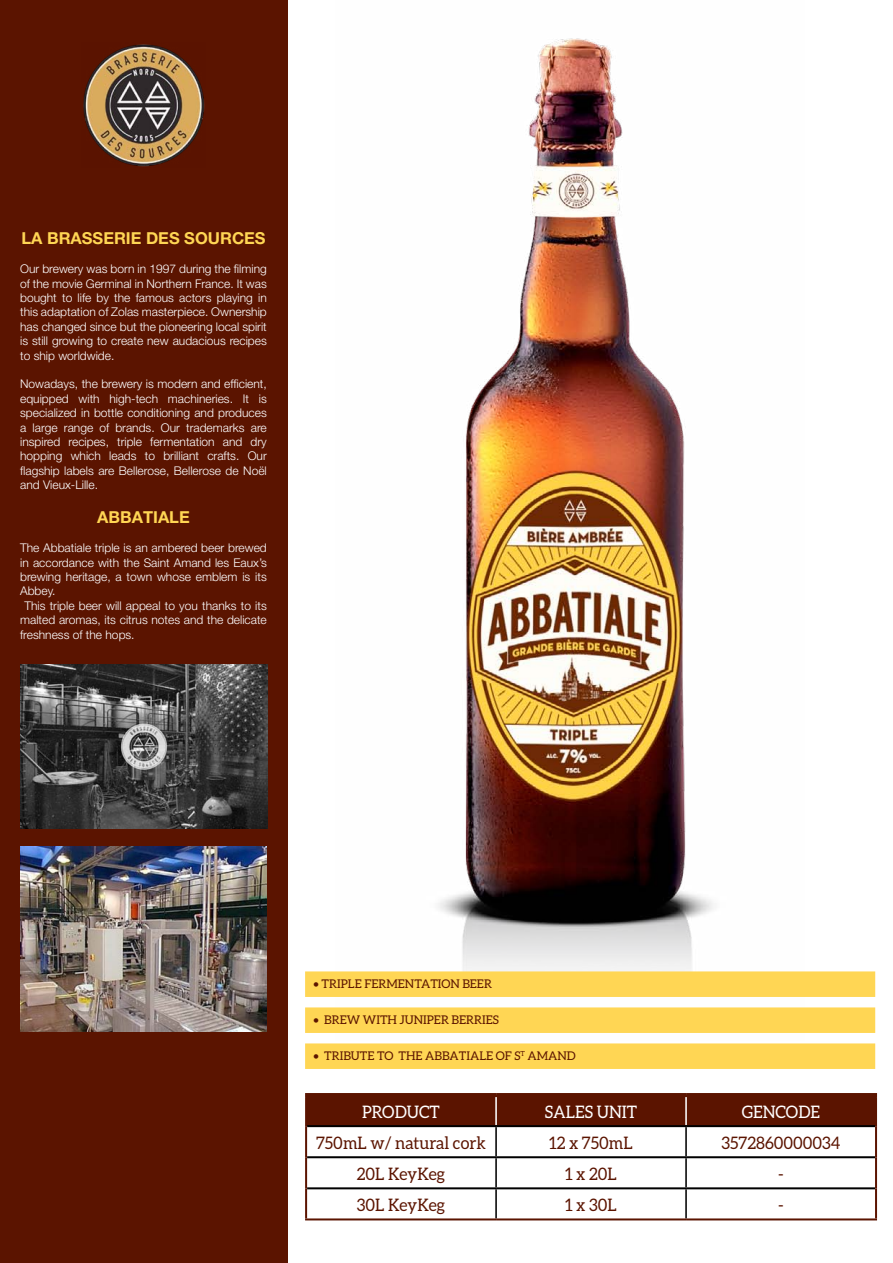
<style>
.page{position:relative;width:893px;height:1263px;background:#fff}
.page>*{position:absolute;margin:0;border:0;box-sizing:border-box;transform-origin:0 0}
.t1{font:17.25px "Aleo";color:#5b1400;scale:.95 1}
.t2{font:17.25px "Aleo";color:#fff;scale:.95 1}
.t3{font:700 16.5px "Helvetica Neue LT Pro";color:#ffd654}
.t4{font:300 12px/14.4px "Helvetica Neue LT Pro";color:#fff;text-align:justify}
.t5{font:12px "Aleo";color:#5b1400}
</style>
<div class="page">
<img style="left:438px;top:38px;width:275px;height:933px">
<div style="left:0;top:0;width:287px;height:1263px;background:#5b1400"></div>
<div style="left:307px;top:1097px;width:568px;height:28px;background:#5b1400"></div>
<svg style="left:307px;top:1127px;width:568px;height:91px"></svg>
<hr style="left:495px;top:1127px;width:2px;height:29px;background:#000">
<hr style="left:685px;top:1127px;width:2px;height:29px;background:#000">
<hr style="left:495px;top:1158px;width:2px;height:29px;background:#000">
<hr style="left:685px;top:1158px;width:2px;height:29px;background:#000">
<hr style="left:495px;top:1189px;width:2px;height:29px;background:#000">
<hr style="left:685px;top:1189px;width:2px;height:29px;background:#000">
<hr style="left:495px;top:1097px;width:2px;height:28px;background:#fff">
<hr style="left:685px;top:1097px;width:2px;height:28px;background:#fff">
<hr style="left:307px;top:1125px;width:189px;height:2px;background:#000">
<hr style="left:496px;top:1125px;width:190px;height:2px;background:#000">
<hr style="left:686px;top:1125px;width:189px;height:2px;background:#000">
<hr style="left:307px;top:1156px;width:189px;height:2px;background:#000">
<hr style="left:496px;top:1156px;width:190px;height:2px;background:#000">
<hr style="left:686px;top:1156px;width:189px;height:2px;background:#000">
<hr style="left:307px;top:1187px;width:189px;height:2px;background:#000">
<hr style="left:496px;top:1187px;width:190px;height:2px;background:#000">
<hr style="left:686px;top:1187px;width:189px;height:2px;background:#000">
<hr style="left:305px;top:1097px;width:2px;height:29px;background:#5b1400">
<hr style="left:305px;top:1093px;width:191px;height:4px;background:#5b1400">
<hr style="left:496px;top:1093px;width:190px;height:4px;background:#5b1400">
<hr style="left:686px;top:1093px;width:191px;height:4px;background:#5b1400">
<hr style="left:875px;top:1097px;width:2px;height:29px;background:#5b1400">
<hr style="left:305px;top:1126px;width:2px;height:31px;background:#5b1400">
<hr style="left:305px;top:1157px;width:2px;height:31px;background:#5b1400">
<hr style="left:875px;top:1126px;width:2px;height:31px;background:#5b1400">
<hr style="left:875px;top:1157px;width:2px;height:31px;background:#5b1400">
<hr style="left:305px;top:1188px;width:2px;height:30px;background:#5b1400">
<hr style="left:305px;top:1218px;width:191px;height:2px;background:#5b1400">
<hr style="left:496px;top:1218px;width:190px;height:2px;background:#5b1400">
<hr style="left:875px;top:1188px;width:2px;height:30px;background:#5b1400">
<hr style="left:686px;top:1218px;width:191px;height:2px;background:#5b1400">
<div style="left:305px;top:971px;width:570px;height:26px;background:#ffd654"></div>
<div style="left:305px;top:1007px;width:570px;height:26px;background:#ffd654"></div>
<div style="left:305px;top:1043px;width:570px;height:26px;background:#ffd654"></div>
<img style="left:83px;top:44px;width:122px;height:123px">
<img style="left:20px;top:846px;width:247px;height:185px">
<img style="left:20px;top:664px;width:247px;height:164px">
<h2 class="t3" style="left:21px;top:228px;width:246px">LA BRASSERIE DES SOURCES</h2>
<p class="t4" style="left:20px;top:261px;width:248px">Our brewery was born in 1997 during the filming of the movie Germinal in Northern France. It was bought to life by the famous actors playing in this adaptation of Zolas masterpiece. Ownership has changed since but the pioneering local spirit is still growing to create new audacious recipes to ship worldwide.</p>
<p class="t4" style="left:20px;top:377px;width:248px">Nowadays, the brewery is modern and efficient, equipped with high-tech machineries. It is specialized in bottle conditioning and produces a large range of brands. Our trademarks are inspired recipes, triple fermentation and dry hopping which leads to brilliant crafts. Our flagship labels are Bellerose, Bellerose de Noël and Vieux-Lille.</p>
<h2 class="t3" style="left:97px;top:507px;width:13px">ABBA</h2>
<h2 class="t3" style="left:143px;top:507px;width:46px">TIALE</h2>
<p class="t4" style="left:20px;top:540px;width:248px">The Abbatiale triple is an ambered beer brewed</p>
<p class="t4" style="left:20px;top:555px;width:248px">in accordance with the Saint Amand les Eaux’s</p>
<p class="t4" style="left:20px;top:569px;width:248px">brewing heritage, a town whose emblem is its</p>
<p class="t4" style="left:20px;top:584px;width:37px">Abbey.</p>
<p class="t4" style="left:24px;top:598px;width:244px">This triple beer will appeal to you thanks to its</p>
<p class="t4" style="left:20px;top:612px;width:248px">malted aromas, its citrus notes and the delicate</p>
<p class="t4" style="left:20px;top:627px;width:116px">freshness of the hops.</p>
<p class="t5" style="left:314px;top:977px;width:180px">• TRIPLE FERMENTATION BEER</p>
<p class="t5" style="left:314px;top:1013px;width:187px">• BREW WITH JUNIPER BERRIES</p>
<p class="t5" style="left:314px;top:1049px;width:264px">• TRIBUTE TO THE ABBATIALE OF S<sup>T</sup> AMAND</p>
<h1 class="t2" style="left:362px;top:1102px;width:83px">PRODUCT</h1>
<h1 class="t2" style="left:545px;top:1102px;width:94px">SALES UNIT</h1>
<h1 class="t2" style="left:742px;top:1102px;width:25px">GENC</h1>
<h1 class="t2" style="left:786px;top:1102px;width:36px">ODE</h1>
<h1 class="t1" style="left:316px;top:1133px;width:180px">750ML W/ NATURAL CORK</h1>
<h1 class="t1" style="left:549px;top:1133px;width:88px">12 X 750ML</h1>
<h1 class="t1" style="left:721px;top:1133px;width:127px">3572860000034</h1>
<h1 class="t1" style="left:357px;top:1164px;width:94px">20L KEYKEG</h1>
<h1 class="t1" style="left:565px;top:1164px;width:55px">1 X 20L</h1>
<h1 class="t1" style="left:778px;top:1164px;width:7px">-</h1>
<h1 class="t1" style="left:357px;top:1195px;width:94px">30L KEYKEG</h1>
<h1 class="t1" style="left:565px;top:1195px;width:55px">1 X 30L</h1>
<h1 class="t1" style="left:778px;top:1195px;width:7px">-</h1>
</div>
